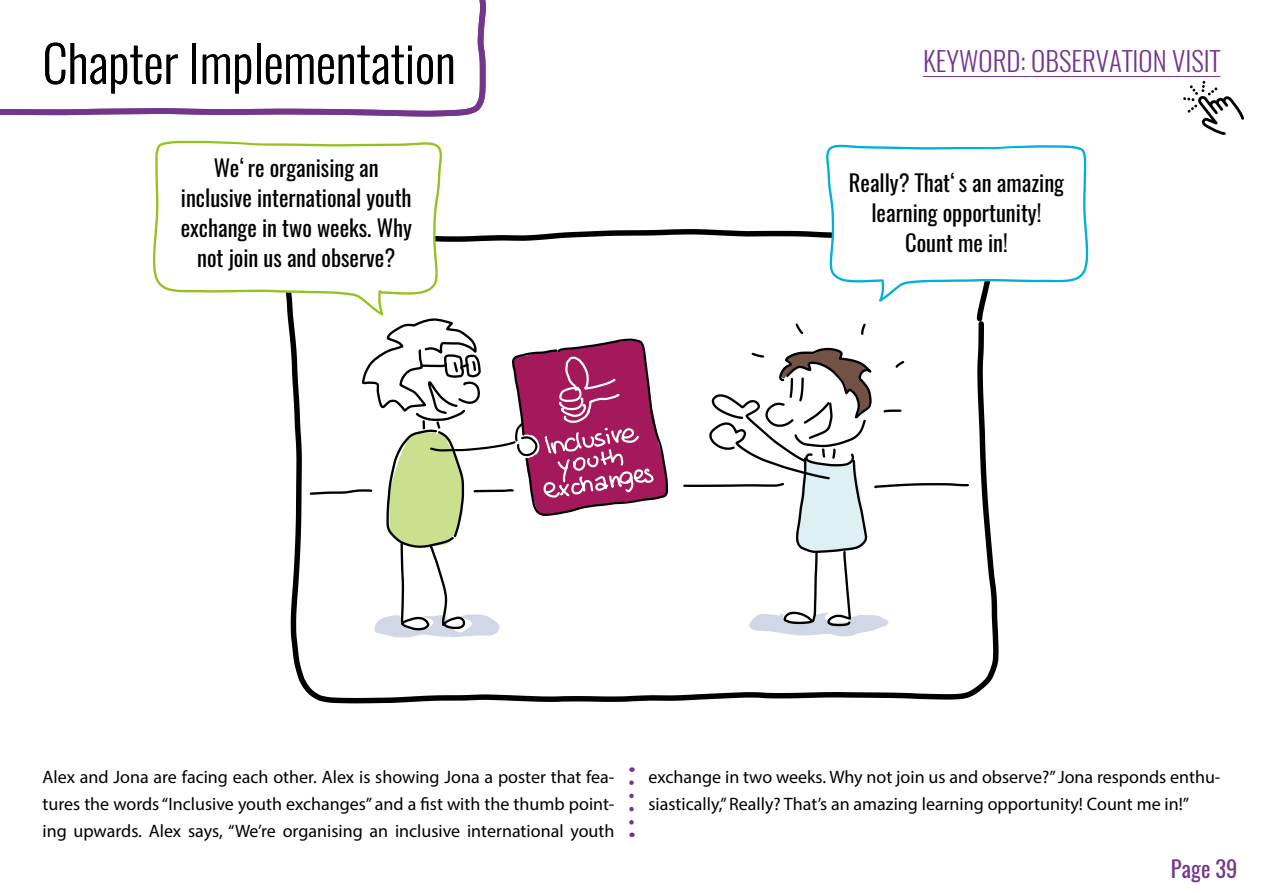
<style>
.page{position:relative;width:1263px;height:893px;background:#fff}
.page>*{position:absolute;margin:0;border:0;box-sizing:border-box;transform-origin:0 0}
.t1{font:300 50.4px "Oswald";color:#000}
.Stichwort{font:300 27px "Oswald";color:#74368c}
.t2{font:22.5px/30px "Oswald";color:#000;text-align:center}
.t3{font:22.5px "Oswald";color:#74368c}
.Text{font:18px/27px "Myriad Pro";color:#000;text-align:justify}
</style>
<div class="page">
<svg style="left:0;top:0;width:486px;height:117px"></svg>
<svg style="left:1183px;top:81px;width:61px;height:54px"></svg>
<hr style="left:923px;top:76px;width:297px;height:1px;background:#74368c">
<svg style="left:629px;top:783px;width:5px;height:54px"></svg>
<svg style="left:287px;top:229px;width:712px;height:475px"></svg>
<svg style="left:860px;top:322px;width:8px;height:14px"></svg>
<svg style="left:795px;top:323px;width:8px;height:11px"></svg>
<svg style="left:682px;top:347px;width:288px;height:289px"></svg>
<svg style="left:826px;top:145px;width:262px;height:158px"></svg>
<svg style="left:308px;top:289px;width:361px;height:348px"></svg>
<svg style="left:153px;top:141px;width:289px;height:175px"></svg>
<h1 class="t1" style="left:43px;top:30px;width:415px">Chapter Implementation</h1>
<p class="t2" style="left:181px;top:153px;width:233px">We‘re organising an inclusive international youth exchange in two weeks. Why not join us and observe?</p>
<h2 class="Stichwort" style="left:923px;top:43px;width:299px">KEYWORD: OBSERVATION VISIT</h2>
<p class="t2" style="left:849px;top:167px;width:217px">Really? That‘s an amazing learning opportunity!<br>Count me in!</p>
<p class="Text" style="left:43px;top:763px;width:573px">Alex and Jona are facing each other. Alex is showing Jona a poster that fea&shy;tures the words “Inclusive youth exchanges” and a fist with the thumb point&shy;ing upwards. Alex says, “We’re organising an inclusive international youth</p>
<p class="Text" style="left:648px;top:763px;width:573px">exchange in two weeks. Why not join us and observe?” Jona responds enthu&shy;siastically,” Really? That’s an amazing learning opportunity! Count me in!”</p>
<p class="t3" style="left:1171px;top:854px;width:68px">Page 39</p>
</div>
